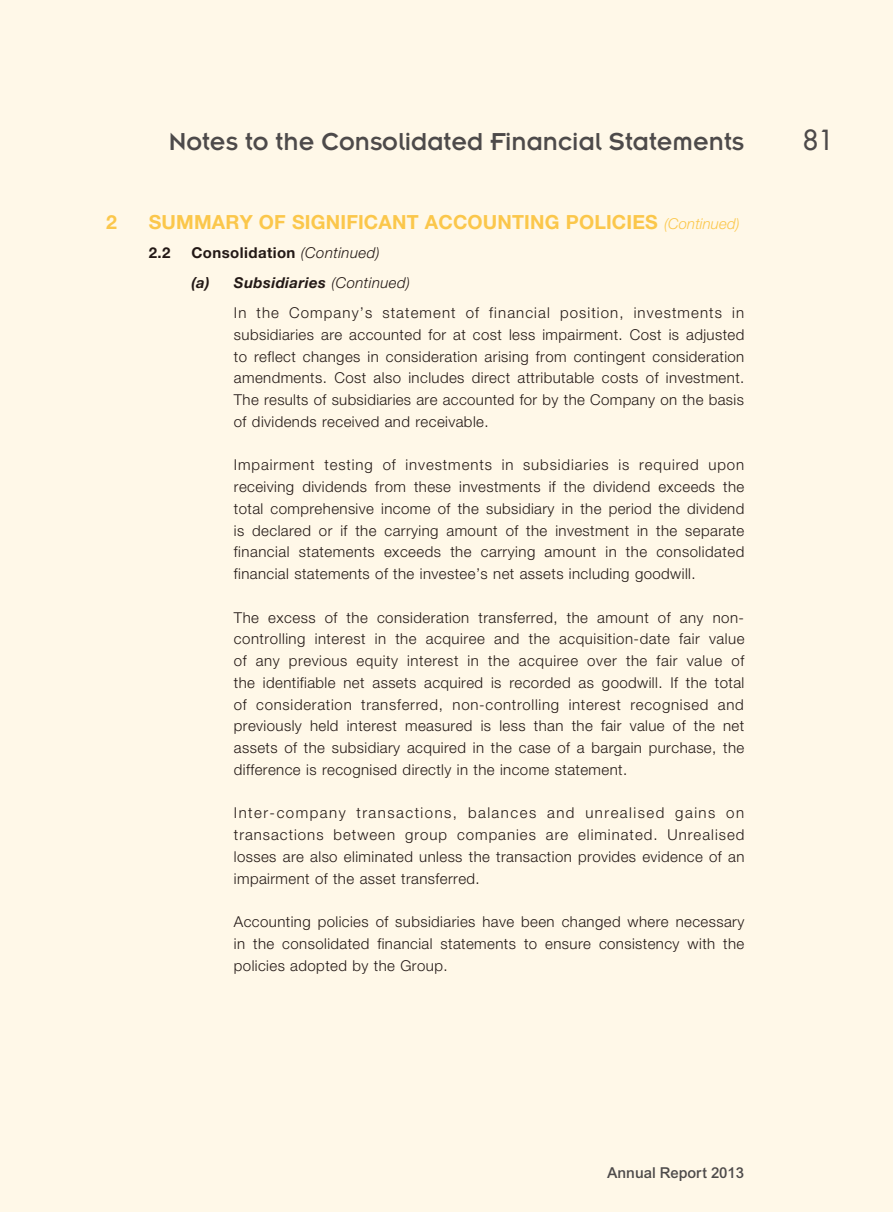
<style>
.page{position:relative;width:893px;height:1212px;background:#fff8e8}
.page>*{position:absolute;margin:0;border:0;box-sizing:border-box;transform-origin:0 0}
.t1{font:27px "Insignia LT Std";color:#4d4a4a}
.t2{font:500 27px "Futura Std";color:#4d4a4a}
.t3{font:700 19.5px "Helvetica Neue LT Std";letter-spacing:.01em;color:#fbc74b}
.t4{font:300 15px/21.8px "Helvetica Neue LT Std";letter-spacing:.03em;color:#231916;text-align:justify}
.t5{font:300 15px "Helvetica Neue LT Std";letter-spacing:.075em;color:#231916}
.t6{font:700 15px "Helvetica Neue LT Std";letter-spacing:.03em;color:#231916}
.t7{font:italic 700 15px "Helvetica Neue LT Std";letter-spacing:.03em;color:#231916}
.t8{font:500 15px "Arial MT Std";color:#4d4a4a}
.s1{font-weight:300;font-style:italic;font-size:15px}
.s2{font-weight:300;font-style:italic}
.s3{font-weight:300}
</style>
<div class="page">
<h1 class="t1" style="left:169px;top:128px;width:577px">Notes to the Consolidated Financial Statements</h1>
<h1 class="t2" style="left:803px;top:123px;width:33px">81</h1>
<h2 class="t3" style="left:106px;top:210px;width:12px">2</h2>
<h2 class="t3" style="left:149px;top:210px;width:592px">SUMMARY OF SIGNIFICANT ACCOUNTING POLICIES <span class="s1">(Continued)</span></h2>
<p class="t6" style="left:149px;top:243px;width:23px">2.2</p>
<p class="t6" style="left:191px;top:243px;width:190px">Consolidation <span class="s2">(Continued)</span></p>
<p class="t7" style="left:191px;top:273px;width:220px">(a) Subsidiaries <span class="s3">(Continued)</span></p>
<p class="t5" style="left:234px;top:304px;width:512px">In the Company’s statement of financial position, investments in</p>
<p class="t4" style="left:234px;top:323px;width:512px">subsidiaries are accounted for at cost less impairment. Cost is adjusted to reflect changes in consideration arising from contingent consideration amendments. Cost also includes direct attributable costs of investment.<br>The results of subsidiaries are accounted for by the Company on the basis of dividends received and receivable.</p>
<p class="t4" style="left:234px;top:454px;width:512px">Impairment testing of investments in subsidiaries is required upon receiving dividends from these investments if the dividend exceeds the total comprehensive income of the subsidiary in the period the dividend is declared or if the carrying amount of the investment in the separate financial statements exceeds the carrying amount in the consolidated financial statements of the investee’s net assets including goodwill.</p>
<p class="t4" style="left:234px;top:606px;width:512px">The excess of the consideration transferred, the amount of any non&shy;controlling interest in the acquiree and the acquisition-date fair value of any previous equity interest in the acquiree over the fair value of the identifiable net assets acquired is recorded as goodwill. If the total of consideration transferred, non-controlling interest recognised and previously held interest measured is less than the fair value of the net assets of the subsidiary acquired in the case of a bargain purchase, the difference is recognised directly in the income statement.</p>
<p class="t4" style="left:234px;top:802px;width:512px">Inter-company transactions, balances and unrealised gains on transactions between group companies are eliminated. Unrealised losses are also eliminated unless the transaction provides evidence of an impairment of the asset transferred.</p>
<p class="t4" style="left:234px;top:911px;width:512px">Accounting policies of subsidiaries have been changed where necessary in the consolidated financial statements to ensure consistency with the policies adopted by the Group.</p>
<p class="t8" style="left:607px;top:1164px;width:139px">Annual Report 2013</p>
</div>
